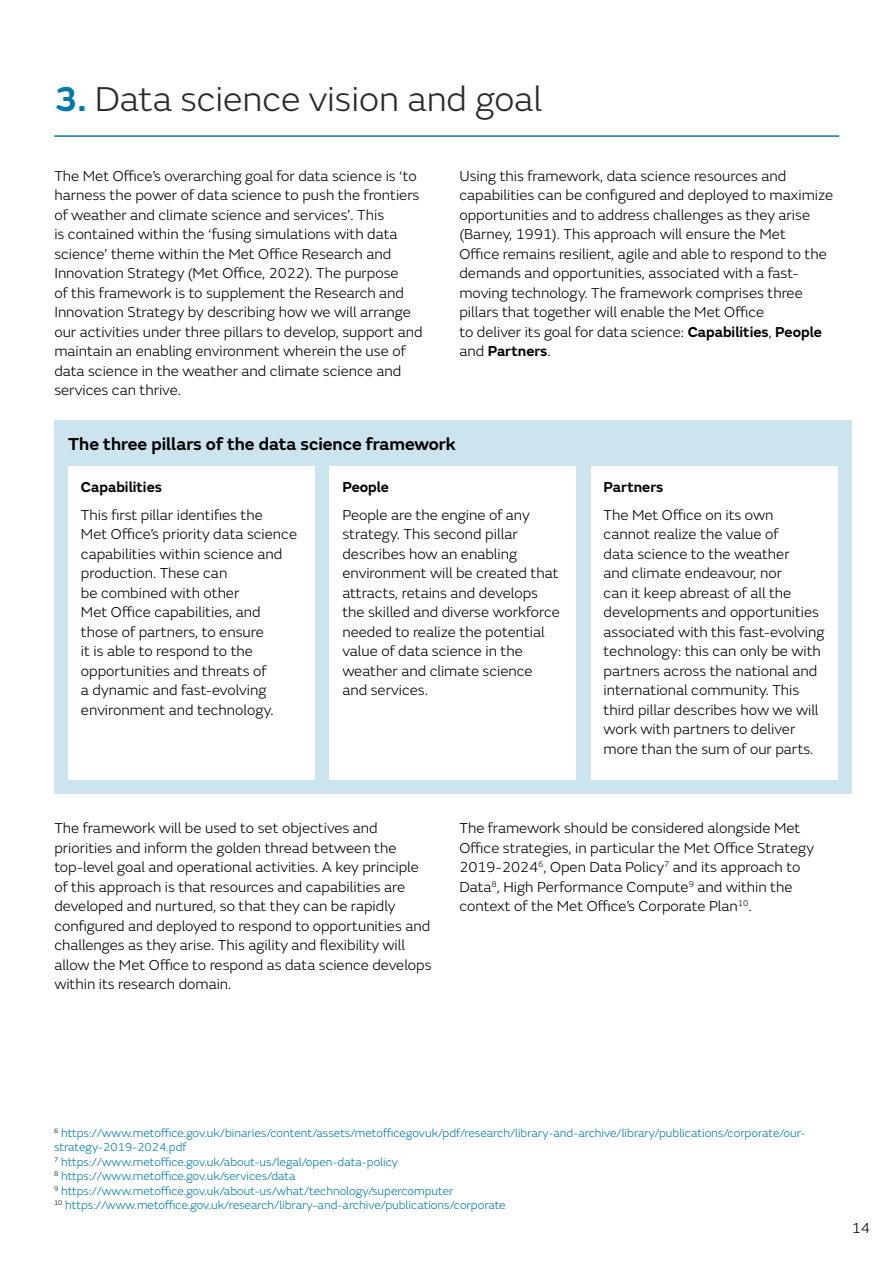
<style>
.page{position:relative;width:893px;height:1263px;background:#fff}
.page>*{position:absolute;margin:0;border:0;box-sizing:border-box;transform-origin:0 0}
.t1{font:300 36px "FS Emeric";color:#2a2a2a}
.t2{font:600 18px "FS Emeric";color:#000}
.t3{font:300 15px/19.5px "FS Emeric";color:#000}
.t4{font:600 15px "FS Emeric";color:#000}
.t5{font:300 12px/14.4px "FS Emeric";color:#007aa9}
.s1{font-weight:600;color:#007aa9}
.s2{font-weight:600}
</style>
<div class="page">
<div style="left:54px;top:420px;width:798px;height:373px;background:#cce4ee"></div>
<hr style="left:54px;top:135px;width:785px;height:2px;background:#007aa9">
<div style="left:68px;top:466px;width:247px;height:313px;background:#fff"></div>
<div style="left:330px;top:466px;width:246px;height:313px;background:#fff"></div>
<div style="left:591px;top:466px;width:246px;height:313px;background:#fff"></div>
<h1 class="t1" style="left:54px;top:75px;width:489px"><span class="s1">3.</span> Data science vision and goal</h1>
<p class="t3" style="left:54px;top:165px;width:370px">The Met Office’s overarching goal for data science is ‘to harness the power of data science to push the frontiers of weather and climate science and services’. This<br>is contained within the ‘fusing simulations with data science’ theme within the Met Office Research and Innovation Strategy (Met Office, 2022). The purpose<br>of this framework is to supplement the Research and Innovation Strategy by describing how we will arrange our activities under three pillars to develop, support and maintain an enabling environment wherein the use of data science in the weather and climate science and services can thrive.</p>
<p class="t3" style="left:459px;top:165px;width:375px">Using this framework, data science resources and capabilities can be configured and deployed to maximize opportunities and to address challenges as they arise (Barney, 1991). This approach will ensure the Met<br>Office remains resilient, agile and able to respond to the demands and opportunities, associated with a fast&shy;moving technology. The framework comprises three pillars that together will enable the Met Office<br>to deliver its goal for data science: <span class="s2">Capabilities</span>, <span class="s2">People </span>and <span class="s2">Partners</span>.</p>
<p class="t2" style="left:68px;top:430px;width:389px">The three pillars of the data science framework</p>
<p class="t4" style="left:81px;top:475px;width:83px">Capabilities</p>
<p class="t3" style="left:81px;top:504px;width:218px">This first pillar identifies the<br>Met Office’s priority data science capabilities within science and production. These can<br>be combined with other<br>Met Office capabilities, and those of partners, to ensure<br>it is able to respond to the opportunities and threats of<br>a dynamic and fast-evolving environment and technology.</p>
<p class="t4" style="left:342px;top:475px;width:48px">People</p>
<p class="t3" style="left:342px;top:504px;width:219px">People are the engine of any strategy. This second pillar describes how an enabling environment will be created that attracts, retains and develops the skilled and diverse workforce needed to realize the potential value of data science in the weather and climate science and services.</p>
<p class="t4" style="left:604px;top:475px;width:61px">Partners</p>
<p class="t3" style="left:604px;top:504px;width:222px">The Met Office on its own<br>cannot realize the value of<br>data science to the weather<br>and climate endeavour, nor<br>can it keep abreast of all the developments and opportunities associated with this fast-evolving technology: this can only be with partners across the national and international community. This third pillar describes how we will work with partners to deliver more than the sum of our parts.</p>
<p class="t3" style="left:54px;top:818px;width:379px">The framework will be used to set objectives and priorities and inform the golden thread between the top-level goal and operational activities. A key principle of this approach is that resources and capabilities are developed and nurtured, so that they can be rapidly configured and deployed to respond to opportunities and challenges as they arise. This agility and flexibility will allow the Met Office to respond as data science develops within its research domain.</p>
<p class="t3" style="left:459px;top:818px;width:356px">The framework should be considered alongside Met Office strategies, in particular the Met Office Strategy 2019-2024<sup>6</sup>, Open Data Policy<sup>7</sup> and its approach to Data<sup>8</sup>, High Performance Compute<sup>9</sup> and within the context of the Met Office’s Corporate Plan<sup>10</sup>.</p>
<p class="t5" style="left:54px;top:1125px;width:753px"><sup>6</sup> https://www.metoffice.gov.uk/binaries/content/assets/metofficegovuk/pdf/research/library-and-archive/library/publications/corporate/our&shy;strategy-2019-2024.pdf<br><sup>7</sup> https://www.metoffice.gov.uk/about-us/legal/open-data-policy<br><sup>8</sup> https://www.metoffice.gov.uk/services/data<br><sup>9</sup> https://www.metoffice.gov.uk/about-us/what/technology/supercomputer<br><sup>10</sup> https://www.metoffice.gov.uk/research/library-and-archive/publications/corporate</p>
<p class="t3" style="left:852px;top:1217px;width:20px">14</p>
</div>
